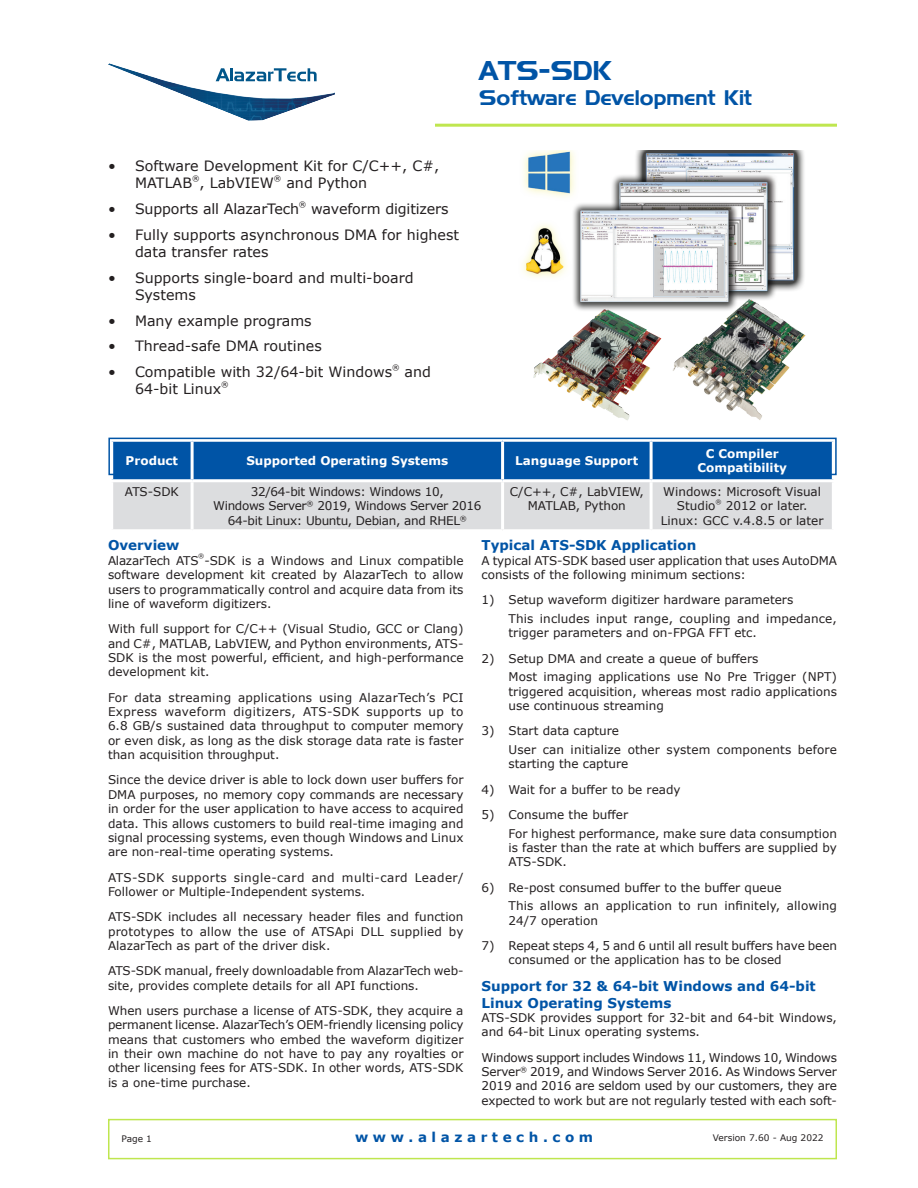
<style>
.page{position:relative;width:918px;height:1188px;background:#fff}
.page>*{position:absolute;margin:0;border:0;box-sizing:border-box;transform-origin:0 0}
.t1{font:27px "Denmark";color:#0054a6}
.t2{font:21px "Denmark";color:#0054a6}
.Alazar_Text{font:14.25px/17.1px "Verdana";color:#231f20}
.Alazar_SubHeading{font:700 13.5px/16.2px "Verdana";color:#0054a6}
.Alazar_SubHeading-2{font:700 13.5px "Verdana";letter-spacing:.34em;color:#0054a6}
.Body_text{font:12px/14.4px "Verdana";color:#231f20;text-align:justify}
.Alazar_Text-2{font:12px/14.4px "Verdana";letter-spacing:-.025em;color:#231f20;text-align:center}
.Alazar_Text-3{font:12px/14.4px "Verdana";color:#231f20}
.Alazar_Text-4{font:700 12px/14.4px "Verdana";color:#fff;text-align:center}
.Body_text-2{font:12px "Verdana";letter-spacing:-.02em;color:#231f20}
.t3{font:9px "Verdana";color:#231f20}
.Alazar_Text-5{font:7.5px "Verdana";color:#231f20}
.Body_text-3{font:6.15px "Verdana";color:#231f20}
.Alazar_Text-6{font:6.15px "Verdana";color:#231f20}
</style>
<div class="page">
<div style="left:108px;top:1119px;width:729px;height:40px;border:2px solid #bfe64f"></div>
<img style="left:108px;top:63px;width:227px;height:58px">
<hr style="left:435px;top:124px;width:402px;height:3px;background:#bfe64f">
<img style="left:522px;top:150px;width:284px;height:271px">
<svg style="left:108px;top:437px;width:729px;height:93px;background:#85a8ca"></svg>
<h1 class="t1" style="left:479px;top:54px;width:134px">ATS-SDK</h1>
<h2 class="t2" style="left:479px;top:85px;width:274px">Software Development Kit</h2>
<p class="Alazar_Text" style="left:135px;top:158px;width:306px;text-indent:-27px">• Software Development Kit for C/C++, C#,<br>MATLAB</p>
<p class="Alazar_Text-5" style="left:192px;top:173px;width:9px">®</p>
<p class="Alazar_Text" style="left:200px;top:175px;width:76px">, LabVIEW</p>
<p class="Alazar_Text-5" style="left:274px;top:173px;width:9px">®</p>
<p class="Alazar_Text" style="left:286px;top:175px;width:82px">and Python</p>
<p class="Alazar_Text" style="left:108px;top:200px;width:193px">• Supports all AlazarTech</p>
<p class="Alazar_Text-5" style="left:299px;top:199px;width:9px">®</p>
<p class="Alazar_Text" style="left:311px;top:200px;width:139px">waveform digitizers</p>
<p class="Alazar_Text" style="left:135px;top:226px;width:326px;text-indent:-27px">• Fully supports asynchronous DMA for highest data transfer rates</p>
<p class="Alazar_Text" style="left:135px;top:269px;width:280px;text-indent:-27px">• Supports single-board and multi-board<br>Systems</p>
<p class="Alazar_Text" style="left:108px;top:312px;width:205px">• Many example programs</p>
<p class="Alazar_Text" style="left:108px;top:338px;width:215px">• Thread-safe DMA routines</p>
<p class="Alazar_Text" style="left:108px;top:363px;width:286px">• Compatible with 32/64-bit Windows</p>
<p class="Alazar_Text-5" style="left:392px;top:362px;width:9px">®</p>
<p class="Alazar_Text" style="left:405px;top:363px;width:28px">and</p>
<p class="Alazar_Text" style="left:135px;top:380px;width:88px">64‑bit Linux</p>
<p class="Alazar_Text-5" style="left:221px;top:379px;width:9px">®</p>
<p class="Alazar_Text-4" style="left:126px;top:453px;width:54px">Product</p>
<p class="Alazar_Text-4" style="left:246px;top:453px;width:203px">Supported Operating Systems</p>
<p class="Alazar_Text-4" style="left:515px;top:453px;width:125px">Language Support</p>
<p class="Alazar_Text-4" style="left:697px;top:446px;width:91px">C Compiler<br>Compatibility</p>
<p class="Alazar_Text-2" style="left:125px;top:484px;width:56px">ATS-SDK</p>
<p class="Alazar_Text-2" style="left:213px;top:484px;width:270px">32/64-bit Windows: Windows 10,<br>Windows Server<sup>®</sup> 2019, Windows Server 2016<br>64-bit Linux: Ubuntu, Debian, and RHEL<sup>®</sup></p>
<p class="Alazar_Text-3" style="left:510px;top:484px;width:135px;text-align:center">C/C++, C#, LabVIEW,<br>MATLAB, Python</p>
<p class="Alazar_Text-3" style="left:677px;top:484px;width:146px;text-indent:-14px">Windows: Microsoft Visual<br>Studio</p>
<p class="Alazar_Text-6" style="left:716px;top:497px;width:8px">®</p>
<p class="Alazar_Text-3" style="left:661px;top:499px;width:164px;text-indent:65px">2012 or later.<br>Linux: GCC v.4.8.5 or later</p>
<p class="Alazar_SubHeading" style="left:108px;top:537px;width:73px">Overview</p>
<p class="Body_text-2" style="left:108px;top:552px;width:92px">AlazarTech ATS</p>
<p class="Body_text-3" style="left:198px;top:552px;width:8px">®</p>
<p class="Body_text" style="left:108px;top:553px;width:357px;text-indent:96px">-SDK is a Windows and Linux compatible software development kit created by AlazarTech to allow users to programmatically control and acquire data from its line of waveform digitizers.</p>
<p class="Body_text" style="left:108px;top:621px;width:357px">With full support for C/C++ (Visual Studio, GCC or Clang) and C#, MATLAB, LabVIEW, and Python environments, ATS-SDK is the most powerful, efficient, and high-performance development kit.</p>
<p class="Body_text" style="left:108px;top:690px;width:357px">For data streaming applications using AlazarTech’s PCI Express waveform digitizers, ATS-SDK supports up to 6.8 GB/s sustained data throughput to computer memory or even disk, as long as the disk storage data rate is faster than acquisition throughput.</p>
<p class="Body_text" style="left:108px;top:773px;width:357px">Since the device driver is able to lock down user buffers for DMA purposes, no memory copy commands are necessary in order for the user application to have access to acquired data. This allows customers to build real-time imaging and signal processing systems, even though Windows and Linux are non-real-time operating systems.</p>
<p class="Body_text" style="left:108px;top:870px;width:357px">ATS-SDK supports single-card and multi-card Leader/<br>Follower or Multiple-Independent systems.</p>
<p class="Body_text" style="left:108px;top:909px;width:357px">ATS-SDK includes all necessary header files and function prototypes to allow the use of ATSApi DLL supplied by AlazarTech as part of the driver disk.</p>
<p class="Body_text" style="left:108px;top:963px;width:357px">ATS-SDK manual, freely downloadable from AlazarTech web&shy;site, provides complete details for all API functions.</p>
<p class="Body_text" style="left:108px;top:1003px;width:357px">When users purchase a license of ATS-SDK, they acquire a permanent license. AlazarTech’s OEM-friendly licensing policy means that customers who embed the waveform digitizer in their own machine do not have to pay any royalties or other licensing fees for ATS-SDK. In other words, ATS-SDK is a one-time purchase.</p>
<p class="Alazar_SubHeading" style="left:482px;top:537px;width:217px">Typical ATS-SDK Application</p>
<p class="Body_text" style="left:482px;top:553px;width:357px">A typical ATS-SDK based user application that uses AutoDMA consists of the following minimum sections:</p>
<p class="Body_text" style="left:482px;top:593px;width:313px">1) Setup waveform digitizer hardware parameters</p>
<p class="Body_text" style="left:508px;top:611px;width:330px">This includes input range, coupling and impedance, trigger parameters and on-FPGA FFT etc.</p>
<p class="Body_text" style="left:482px;top:651px;width:278px">2) Setup DMA and create a queue of buffers</p>
<p class="Body_text" style="left:508px;top:670px;width:330px">Most imaging applications use No Pre Trigger (NPT) triggered acquisition, whereas most radio applications use continuous streaming</p>
<p class="Body_text" style="left:482px;top:724px;width:139px">3) Start data capture</p>
<p class="Body_text" style="left:508px;top:742px;width:330px">User can initialize other system components before starting the capture</p>
<p class="Body_text" style="left:482px;top:782px;width:201px">4) Wait for a buffer to be ready</p>
<p class="Body_text" style="left:482px;top:807px;width:148px">5) Consume the buffer</p>
<p class="Body_text" style="left:508px;top:826px;width:330px">For highest performance, make sure data consumption is faster than the rate at which buffers are supplied by ATS-SDK.</p>
<p class="Body_text" style="left:482px;top:880px;width:302px">6) Re-post consumed buffer to the buffer queue</p>
<p class="Body_text" style="left:508px;top:899px;width:330px">This allows an application to run infinitely, allowing<br>24/7 operation</p>
<p class="Body_text" style="left:508px;top:938px;width:330px;text-indent:-27px">7) Repeat steps 4, 5 and 6 until all result buffers have been consumed or the application has to be closed</p>
<p class="Alazar_SubHeading" style="left:482px;top:978px;width:336px">Support for 32 &amp; 64-bit Windows and 64-bit<br>Linux Operating Systems</p>
<p class="Body_text" style="left:482px;top:1010px;width:357px">ATS-SDK provides support for 32-bit and 64-bit Windows, and 64-bit Linux operating systems.</p>
<p class="Body_text" style="left:482px;top:1050px;width:357px">Windows support includes Windows 11, Windows 10, Windows Server<sup>®</sup> 2019, and Windows Server 2016. As Windows Server 2019 and 2016 are seldom used by our customers, they are expected to work but are not regularly tested with each soft-</p>
<p class="t3" style="left:122px;top:1133px;width:32px">Page 1</p>
<p class="Alazar_SubHeading-2" style="left:355px;top:1128px;width:240px">www.alazartech.com</p>
<p class="t3" style="left:713px;top:1132px;width:112px">Version 7.60 - Aug 2022</p>
</div>
